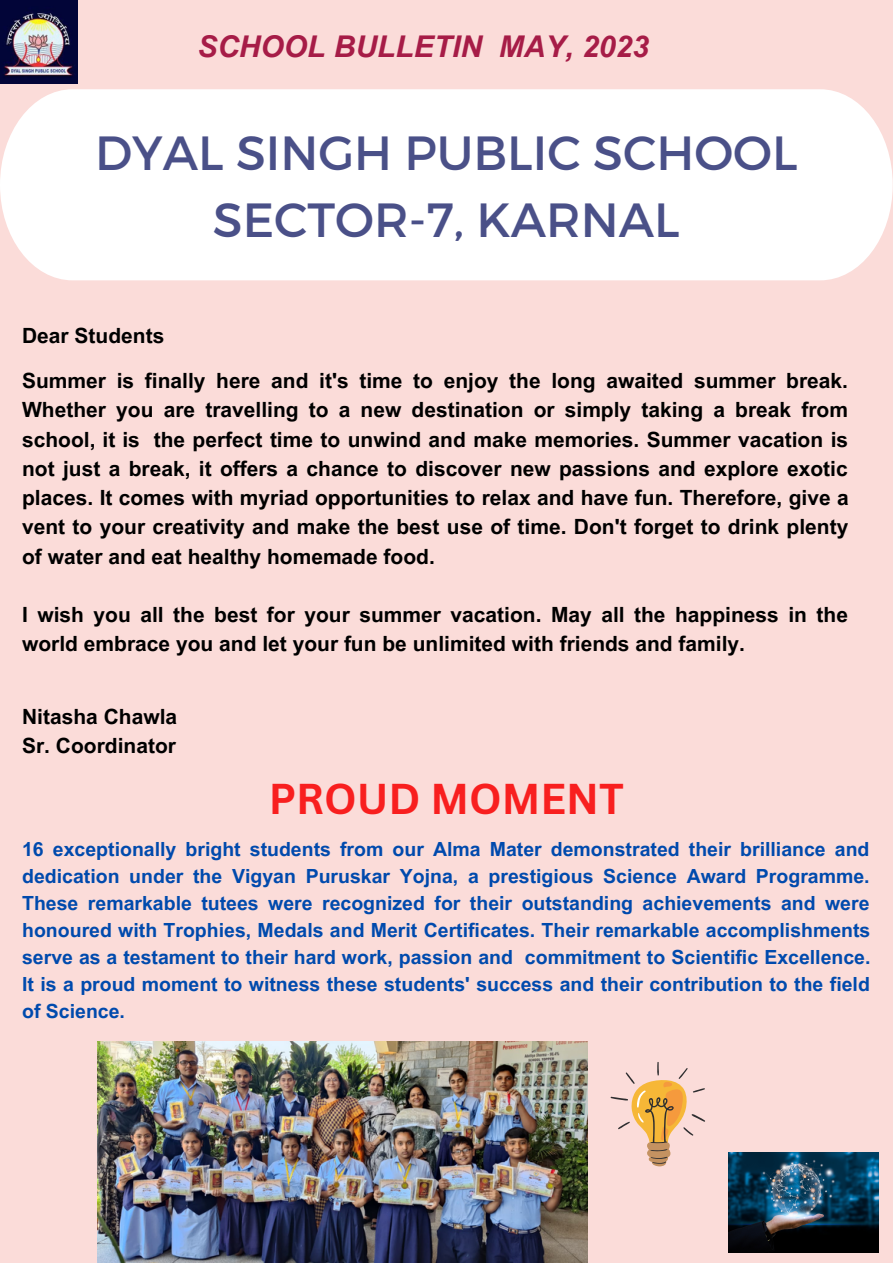
<style>
.page{position:relative;width:893px;height:1264px;background:#fff}
.page>*{position:absolute;margin:0;border:0;box-sizing:border-box;transform-origin:0 0}
.t1{font:48px/66.3px "Montserrat";color:#4a5088;text-align:center}
.t2{font:700 42px "Canva Sans";color:#f81f1f}
.t3{font:italic 700 30px "Arial MT Pro";color:#a61c47}
.t4{font:700 21px/29.2px "Arial MT Pro";color:#000;text-align:justify}
.t5{font:700 19.5px/27px "Arial MT Pro";color:#004aad;text-align:justify}
</style>
<div class="page">
<div style="left:0;top:0;width:892px;height:1262px;background:#fbdcd9"></div>
<img style="left:97px;top:1041px;width:490px;height:220px">
<div style="left:0;top:89px;width:892px;height:191px;background:#fff"></div>
<img style="left:728px;top:1152px;width:150px;height:99px">
<img style="left:0;top:0;width:78px;height:83px">
<svg style="left:610px;top:1062px;width:95px;height:104px"></svg>
<p class="t3" style="left:197px;top:35px;width:453px">SCHOOL BULLETIN MAY, 2023</p>
<p class="t1" style="left:95px;top:117px;width:704px">DYAL SINGH PUBLIC SCHOOL<br>SECTOR-7, KARNAL</p>
<p class="t4" style="left:22px;top:324px;width:144px">Dear Students</p>
<p class="t4" style="left:22px;top:369px;width:828px">Summer is finally here and it's time to enjoy the long awaited summer break.<br>Whether you are travelling to a new destination or simply taking a break from school, it is the perfect time to unwind and make memories. Summer vacation is not just a break, it offers a chance to discover new passions and explore exotic places. It comes with myriad opportunities to relax and have fun. Therefore, give a vent to your creativity and make the best use of time. Don't forget to drink plenty of water and eat healthy homemade food.</p>
<p class="t4" style="left:22px;top:602px;width:827px">I wish you all the best for your summer vacation. May all the happiness in the world embrace you and let your fun be unlimited with friends and family.</p>
<p class="t4" style="left:22px;top:704px;width:156px">Nitasha Chawla</p>
<p class="t4" style="left:22px;top:733px;width:155px">Sr. Coordinator</p>
<p class="t2" style="left:269px;top:769px;width:357px">PROUD MOMENT</p>
<p class="t5" style="left:22px;top:838px;width:849px">16 exceptionally bright students from our Alma Mater demonstrated their brilliance and dedication under the Vigyan Puruskar Yojna, a prestigious Science Award Programme.<br>These remarkable tutees were recognized for their outstanding achievements and were honoured with Trophies, Medals and Merit Certificates. Their remarkable accomplishments serve as a testament to their hard work, passion and commitment to Scientific Excellence.<br>It is a proud moment to witness these students' success and their contribution to the field of Science.</p>
</div>
